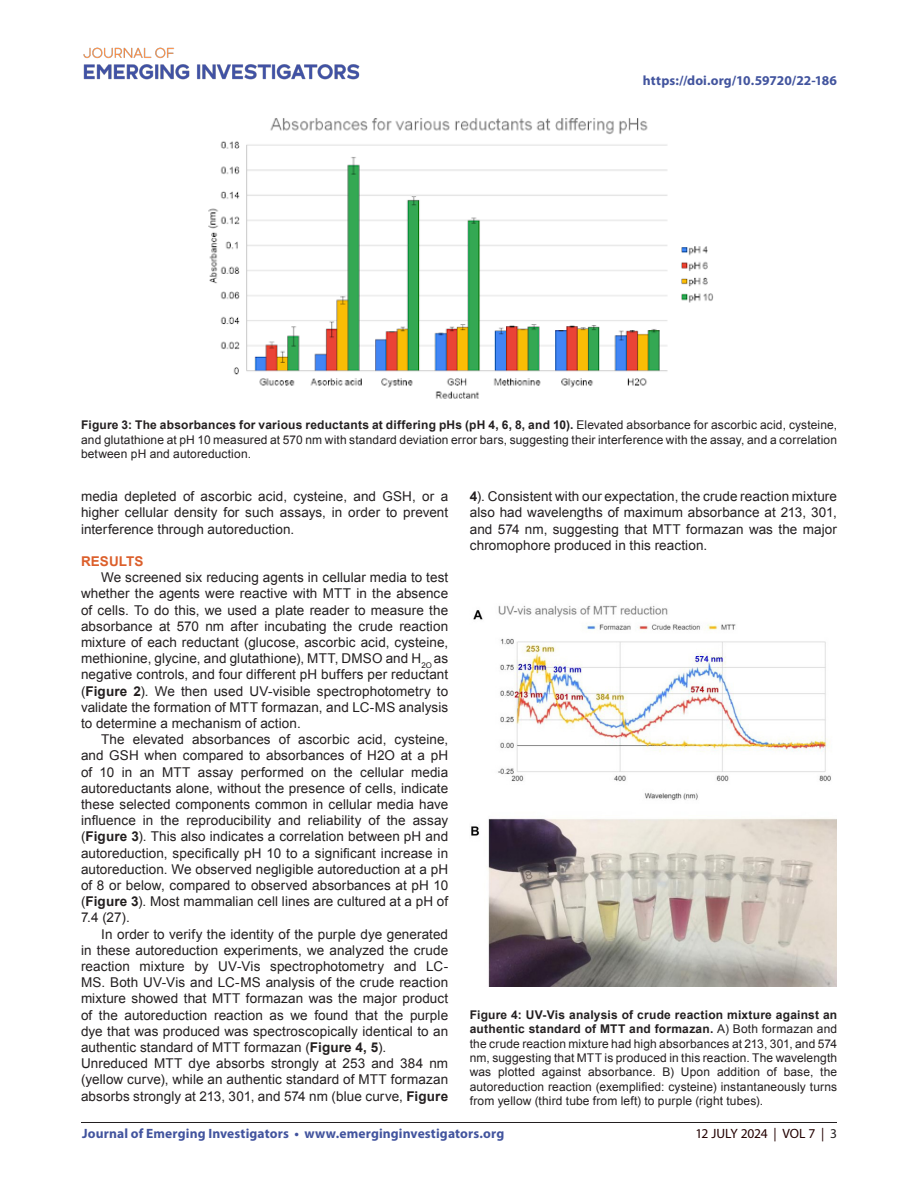
<style>
.page{position:relative;width:918px;height:1188px;background:#fff}
.page>*{position:absolute;margin:0;border:0;box-sizing:border-box;transform-origin:0 0}
.t1{font:13.5px/16.2px "Arial";letter-spacing:.005em;color:#231f20;text-align:justify}
.t2{font:700 13.5px "Myriad Pro";letter-spacing:.01em;color:#42549e}
.t3{font:13.5px "Myriad Pro";letter-spacing:-.01em;color:#230000}
.t4{font:700 13.5px "Arial";letter-spacing:.005em;color:#dc5f2b}
.t5{font:12px/14.4px "Arial";letter-spacing:.015em;color:#231f20;text-align:justify}
.s1{font-weight:700}
.s2{color:#231f20}
</style>
<div class="page">
<hr style="left:81px;top:1122px;width:756px;height:1px;background:#231f20">
<img style="left:83px;top:47px;width:277px;height:33px">
<img style="left:208px;top:118px;width:506px;height:281px">
<img style="left:471px;top:605px;width:366px;height:382px">
<p class="t2" style="left:643px;top:72px;width:196px">https://doi.org/10.59720/22-186</p>
<p class="t5" style="left:81px;top:418px;width:758px"><span class="s1">Figure 3: The absorbances for various reductants at differing pHs (pH 4, 6, 8, and 10).</span> Elevated absorbance for ascorbic acid, cysteine, and glutathione at pH 10 measured at 570 nm with standard deviation error bars, suggesting their interference with the assay, and a correlation between pH and autoreduction.</p>
<p class="t1" style="left:81px;top:489px;width:369px">media depleted of ascorbic acid, cysteine, and GSH, or a higher cellular density for such assays, in order to prevent interference through autoreduction.</p>
<p class="t4" style="left:81px;top:552px;width:64px">RESULTS</p>
<p class="t1" style="left:81px;top:570px;width:369px;text-indent:20px">We screened six reducing agents in cellular media to test whether the agents were reactive with MTT in the absence of cells. To do this, we used a plate reader to measure the absorbance at 570 nm after incubating the crude reaction mixture of each reductant (glucose, ascorbic acid, cysteine, methionine, glycine, and glutathione), MTT, DMSO and H<sub>2O</sub> as negative controls, and four different pH buffers per reductant (<span class="s1">Figure 2</span>). We then used UV-visible spectrophotometry to validate the formation of MTT formazan, and LC-MS analysis to determine a mechanism of action.</p>
<p class="t1" style="left:81px;top:732px;width:369px;text-indent:20px">The elevated absorbances of ascorbic acid, cysteine, and GSH when compared to absorbances of H2O at a pH of 10 in an MTT assay performed on the cellular media autoreductants alone, without the presence of cells, indicate these selected components common in cellular media have influence in the reproducibility and reliability of the assay (<span class="s1">Figure 3</span>). This also indicates a correlation between pH and autoreduction, specifically pH 10 to a significant increase in autoreduction. We observed negligible autoreduction at a pH of 8 or below, compared to observed absorbances at pH 10 (<span class="s1">Figure 3</span>). Most mammalian cell lines are cultured at a pH of 7.4 (27).</p>
<p class="t1" style="left:81px;top:926px;width:369px;text-indent:20px">In order to verify the identity of the purple dye generated in these autoreduction experiments, we analyzed the crude reaction mixture by UV-Vis spectrophotometry and LC-MS. Both UV-Vis and LC-MS analysis of the crude reaction mixture showed that MTT formazan was the major product of the autoreduction reaction as we found that the purple dye that was produced was spectroscopically identical to an authentic standard of MTT formazan (<span class="s1">Figure 4, 5</span>).</p>
<p class="t1" style="left:81px;top:1056px;width:369px">Unreduced MTT dye absorbs strongly at 253 and 384 nm (yellow curve), while an authentic standard of MTT formazan absorbs strongly at 213, 301, and 574 nm (blue curve, <span class="s1">Figure</span></p>
<p class="t1" style="left:470px;top:489px;width:369px"><span class="s1">4</span>). Consistent with our expectation, the crude reaction mixture also had wavelengths of maximum absorbance at 213, 301, and 574 nm, suggesting that MTT formazan was the major chromophore produced in this reaction.</p>
<p class="t5" style="left:470px;top:1008px;width:369px"><span class="s1">Figure 4: UV-Vis analysis of crude reaction mixture against an authentic standard of MTT and formazan.</span> A) Both formazan and the crude reaction mixture had high absorbances at 213, 301, and 574 nm, suggesting that MTT is produced in this reaction. The wavelength was plotted against absorbance. B) Upon addition of base, the autoreduction reaction (exemplified: cysteine) instantaneously turns from yellow (third tube from left) to purple (right tubes).</p>
<p class="t2" style="left:82px;top:1125px;width:424px">Journal of Emerging Investigators • www.emerginginvestigators.org</p>
<p class="t3" style="left:696px;top:1125px;width:143px">12 JULY 2024 | VOL 7 | <span class="s2">3</span></p>
</div>
